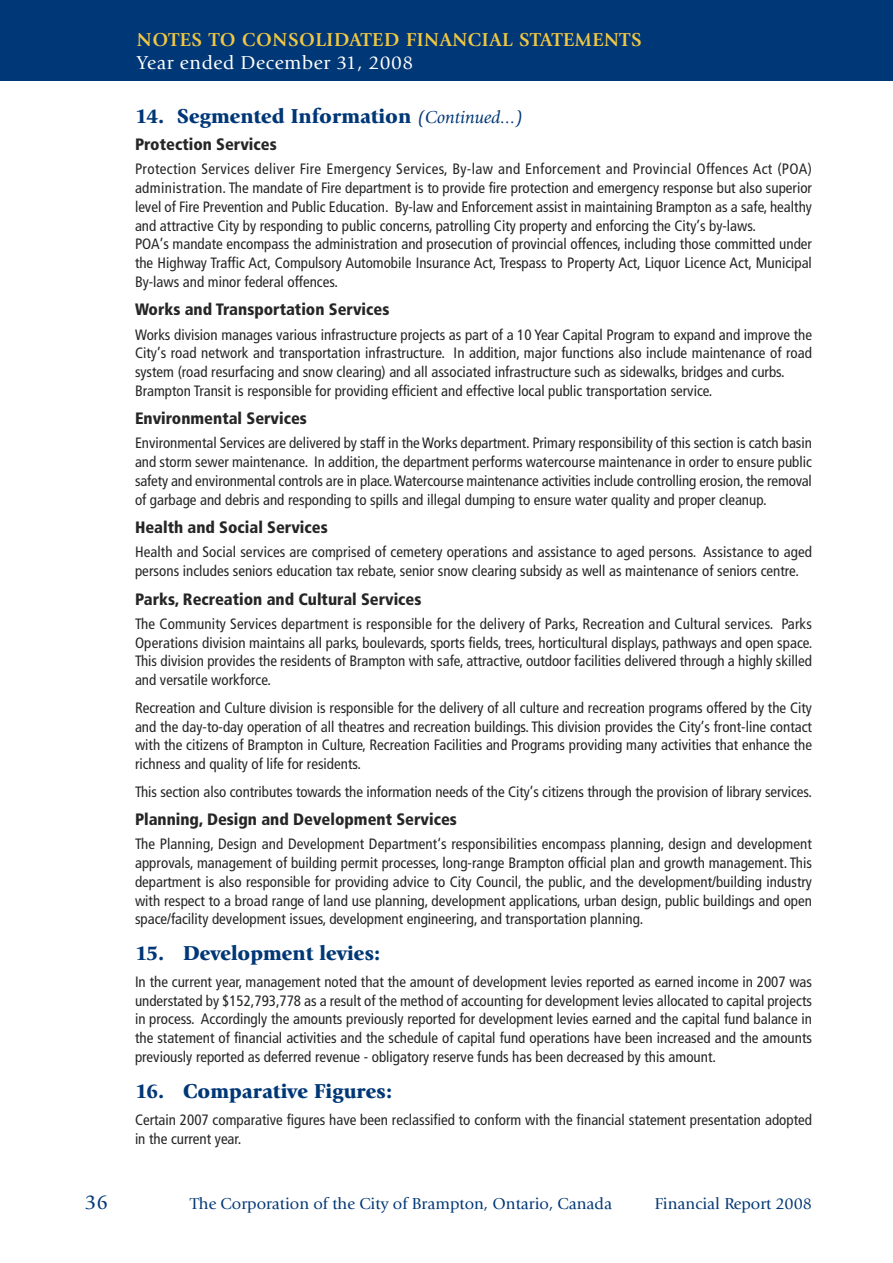
<style>
.page{position:relative;width:893px;height:1263px;background:#fff}
.page>*{position:absolute;margin:0;border:0;box-sizing:border-box;transform-origin:0 0}
.t1{font:900 21px "Giovanni";color:#003776}
.t2{font:21px "Giovanni";color:#003776}
.t3{font:700 19.5px "Giovanni";letter-spacing:.03em;color:#f0c744}
.t4{font:19.5px "Giovanni";letter-spacing:.03em;color:#fff}
.t5{font:900 condensed 16.5px "Frutiger";color:#272627}
.t6{font:16.5px "Giovanni";color:#003776}
.t7{font:condensed 15px/18.8px "Frutiger";color:#272627;text-align:justify}
.s1{font-weight:400;font-style:italic;font-size:18px}
</style>
<div class="page">
<div style="left:0;top:0;width:893px;height:81px;background:#003776"></div>
<h2 class="t3" style="left:137px;top:31px;width:506px">NOTES TO CONSOLIDATED FINANCIAL STATEMENTS</h2>
<h2 class="t4" style="left:137px;top:55px;width:278px">Year ended December 31, 2008</h2>
<h1 class="t1" style="left:135px;top:108px;width:390px">14. Segmented Information <span class="s1">(Continued...)</span></h1>
<p class="t5" style="left:135px;top:138px;width:143px">Protection Services</p>
<p class="t7" style="left:135px;top:161px;width:678px;text-align:left">Protection Services deliver Fire Emergency Services, By-law and Enforcement and Provincial Offences Act (POA) administration. The mandate of Fire department is to provide fire protection and emergency response but also superior level of Fire Prevention and Public Education. By-law and Enforcement assist in maintaining Brampton as a safe, healthy and attractive City by responding to public concerns, patrolling City property and enforcing the City’s by-laws.<br>POA’s mandate encompass the administration and prosecution of provincial offences, including those committed under the Highway Traffic Act, Compulsory Automobile Insurance Act, Trespass to Property Act, Liquor Licence Act, Municipal By-laws and minor federal offences.</p>
<p class="t5" style="left:135px;top:303px;width:256px">Works and Transportation Services</p>
<p class="t7" style="left:135px;top:326px;width:678px;text-align:left">Works division manages various infrastructure projects as part of a 10 Year Capital Program to expand and improve the City’s road network and transportation infrastructure. In addition, major functions also include maintenance of road system (road resurfacing and snow clearing) and all associated infrastructure such as sidewalks, bridges and curbs.<br>Brampton Transit is responsible for providing efficient and effective local public transportation service.</p>
<p class="t5" style="left:135px;top:412px;width:173px">Environmental Services</p>
<p class="t7" style="left:135px;top:435px;width:678px">Environmental Services are delivered by staff in theWorks department. Primary responsibility of this section is catch basin and storm sewer maintenance. In addition, the department performs watercourse maintenance in order to ensure public safety and environmental controls are in place.Watercourse maintenance activities include controlling erosion, the removal of garbage and debris and responding to spills and illegal dumping to ensure water quality and proper cleanup.</p>
<p class="t5" style="left:135px;top:521px;width:194px">Health and Social Services</p>
<p class="t7" style="left:135px;top:544px;width:678px">Health and Social services are comprised of cemetery operations and assistance to aged persons. Assistance to aged persons includes seniors education tax rebate, senior snow clearing subsidy as well as maintenance of seniors centre.</p>
<p class="t5" style="left:135px;top:592px;width:288px">Parks, Recreation and Cultural Services</p>
<p class="t7" style="left:135px;top:615px;width:679px">The Community Services department is responsible for the delivery of Parks, Recreation and Cultural services. Parks Operations division maintains all parks, boulevards, sports fields, trees, horticultural displays, pathways and open space.<br>This division provides the residents of Brampton with safe, attractive, outdoor facilities delivered through a highly skilled and versatile workforce.</p>
<p class="t7" style="left:135px;top:699px;width:678px">Recreation and Culture division is responsible for the delivery of all culture and recreation programs offered by the City and the day-to-day operation of all theatres and recreation buildings. This division provides the City’s front-line contact with the citizens of Brampton in Culture, Recreation Facilities and Programs providing many activities that enhance the richness and quality of life for residents.</p>
<p class="t7" style="left:135px;top:783px;width:678px">This section also contributes towards the information needs of the City’s citizens through the provision of library services.</p>
<p class="t5" style="left:135px;top:813px;width:323px">Planning, Design and Development Services</p>
<p class="t7" style="left:135px;top:836px;width:678px">The Planning, Design and Development Department‘s responsibilities encompass planning, design and development approvals, management of building permit processes, long-range Brampton official plan and growth management. This department is also responsible for providing advice to City Council, the public, and the development/building industry with respect to a broad range of land use planning, development applications, urban design, public buildings and open space/facility development issues, development engineering, and transportation planning.</p>
<h1 class="t1" style="left:135px;top:945px;width:247px">15. Development levies:</h1>
<p class="t7" style="left:135px;top:973px;width:678px">In the current year, management noted that the amount of development levies reported as earned income in 2007 was understated by $152,793,778 as a result of the method of accounting for development levies allocated to capital projects in process. Accordingly the amounts previously reported for development levies earned and the capital fund balance in the statement of financial activities and the schedule of capital fund operations have been increased and the amounts previously reported as deferred revenue - obligatory reserve funds has been decreased by this amount.</p>
<h1 class="t1" style="left:135px;top:1083px;width:259px">16. Comparative Figures:</h1>
<p class="t7" style="left:135px;top:1111px;width:678px;line-height:19.5px">Certain 2007 comparative figures have been reclassified to conform with the financial statement presentation adopted in the current year.</p>
<h1 class="t2" style="left:85px;top:1194px;width:25px">36</h1>
<p class="t6" style="left:190px;top:1197px;width:423px">The Corporation of the City of Brampton, Ontario, Canada</p>
<p class="t6" style="left:655px;top:1197px;width:159px">Financial Report 2008</p>
</div>
